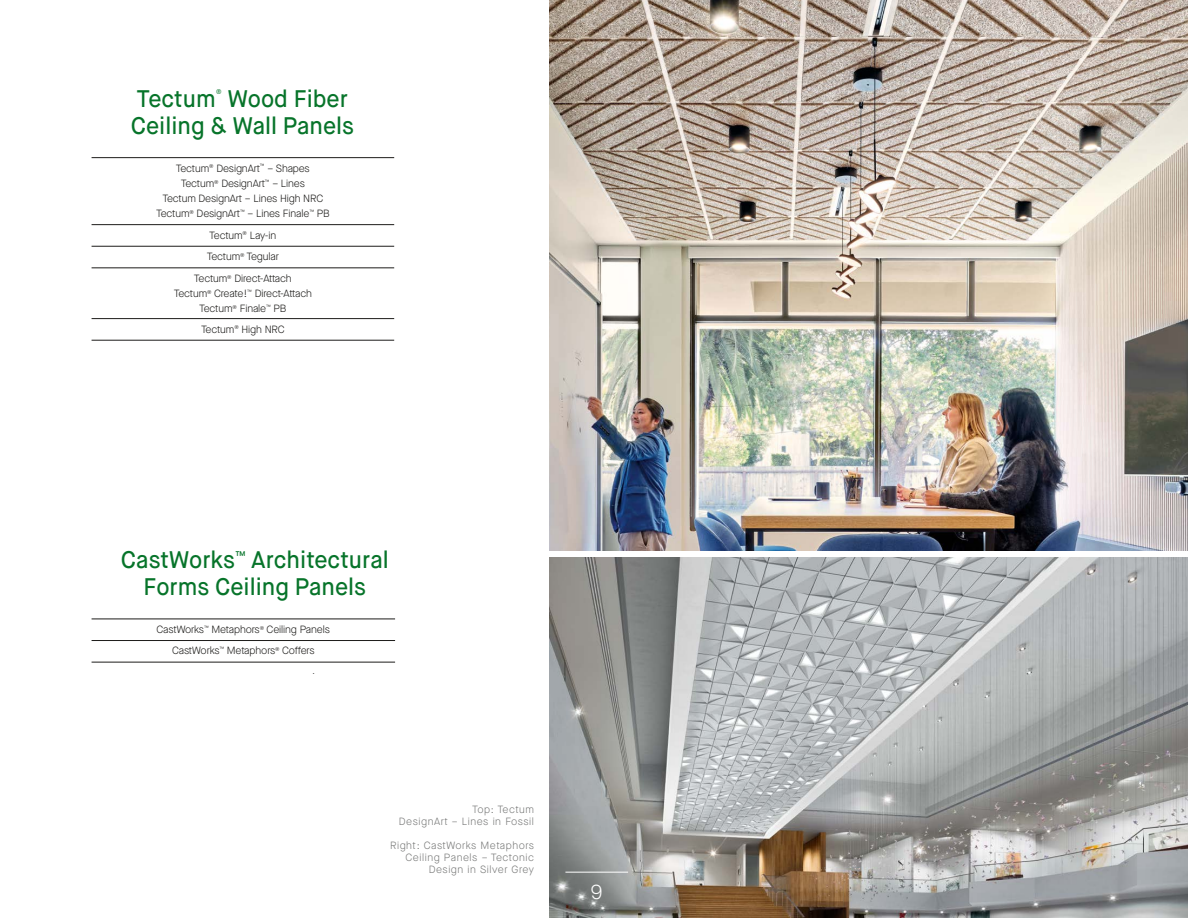
<style>
.page{position:relative;width:1188px;height:918px;background:#fff}
.page>*{position:absolute;margin:0;border:0;box-sizing:border-box;transform-origin:0 0}
.t1{font:500 24px/27px "Maison Neue";color:#07742a;scale:.96 1}
.t2{font:300 21px "Maison Neue";color:#fff}
.t3{font:300 10.5px/15.3px "Maison Neue";letter-spacing:-.01em;color:#1d1c1a;text-align:center}
.t4{font:300 10.5px/12px "Maison Neue";letter-spacing:.05em;color:#787978;text-align:right}
.t5{font:300 8.25px "Maison Neue";color:#1d1c1a}
</style>
<div class="page">
<hr style="left:92px;top:619px;width:303px;height:1px;background:#1d1c1a">
<hr style="left:92px;top:640px;width:303px;height:1px;background:#1d1c1a">
<hr style="left:92px;top:662px;width:303px;height:1px;background:#1d1c1a">
<img style="left:550px;top:0;width:638px;height:551px">
<img style="left:550px;top:557px;width:638px;height:361px">
<hr style="left:92px;top:157px;width:302px;height:1px;background:#1d1c1a">
<hr style="left:92px;top:224px;width:302px;height:1px;background:#1d1c1a">
<hr style="left:92px;top:246px;width:302px;height:1px;background:#1d1c1a">
<hr style="left:92px;top:268px;width:302px;height:1px;background:#1d1c1a">
<hr style="left:92px;top:318px;width:302px;height:1px;background:#1d1c1a">
<hr style="left:92px;top:340px;width:302px;height:1px;background:#1d1c1a">
<hr style="left:565px;top:872px;width:63px;height:1px;background:#fff">
<h1 class="t1" style="left:131px;top:85px;width:234px">Tectum<sup>®</sup> Wood Fiber<br>Ceiling &amp; Wall Panels</h1>
<p class="t3" style="left:156px;top:160px;width:175px">Tectum<sup>®</sup> DesignArt<sup>™</sup> – Shapes<br>Tectum<sup>®</sup> DesignArt<sup>™</sup> – Lines<br>Tectum DesignArt – Lines High NRC<br>Tectum<sup>®</sup> DesignArt<sup>™</sup> – Lines Finale<sup>™</sup> PB</p>
<p class="t3" style="left:194px;top:224px;width:99px;line-height:21.6px">Tectum<sup>®</sup> Lay-in<br>Tectum<sup>®</sup> Tegular<br>Tectum<sup>®</sup> Direct-Attach</p>
<p class="t3" style="left:174px;top:286px;width:140px">Tectum<sup>®</sup> Create!<sup>™</sup> Direct-Attach<br>Tectum<sup>®</sup> Finale<sup>™</sup> PB</p>
<p class="t3" style="left:201px;top:321px;width:85px">Tectum<sup>®</sup> High NRC</p>
<h1 class="t1" style="left:121px;top:546px;width:280px;text-align:center">CastWorks<sup>™</sup> Architectural<br>Forms Ceiling Panels</h1>
<p class="t3" style="left:157px;top:618px;width:175px;line-height:21.6px">CastWorks<sup>™</sup> Metaphors<sup>®</sup> Ceiling Panels<br>CastWorks<sup>™</sup> Metaphors<sup>®</sup> Coffers</p>
<p class="t5" style="left:313px;top:666px;width:4px">.</p>
<p class="t4" style="left:399px;top:803px;width:137px">Top: Tectum<br>DesignArt – Lines in Fossil</p>
<p class="t4" style="left:390px;top:839px;width:145px">Right: CastWorks Metaphors<br>Ceiling Panels – Tectonic<br>Design in Silver Grey</p>
<h2 class="t2" style="left:591px;top:878px;width:13px">9</h2>
</div>
